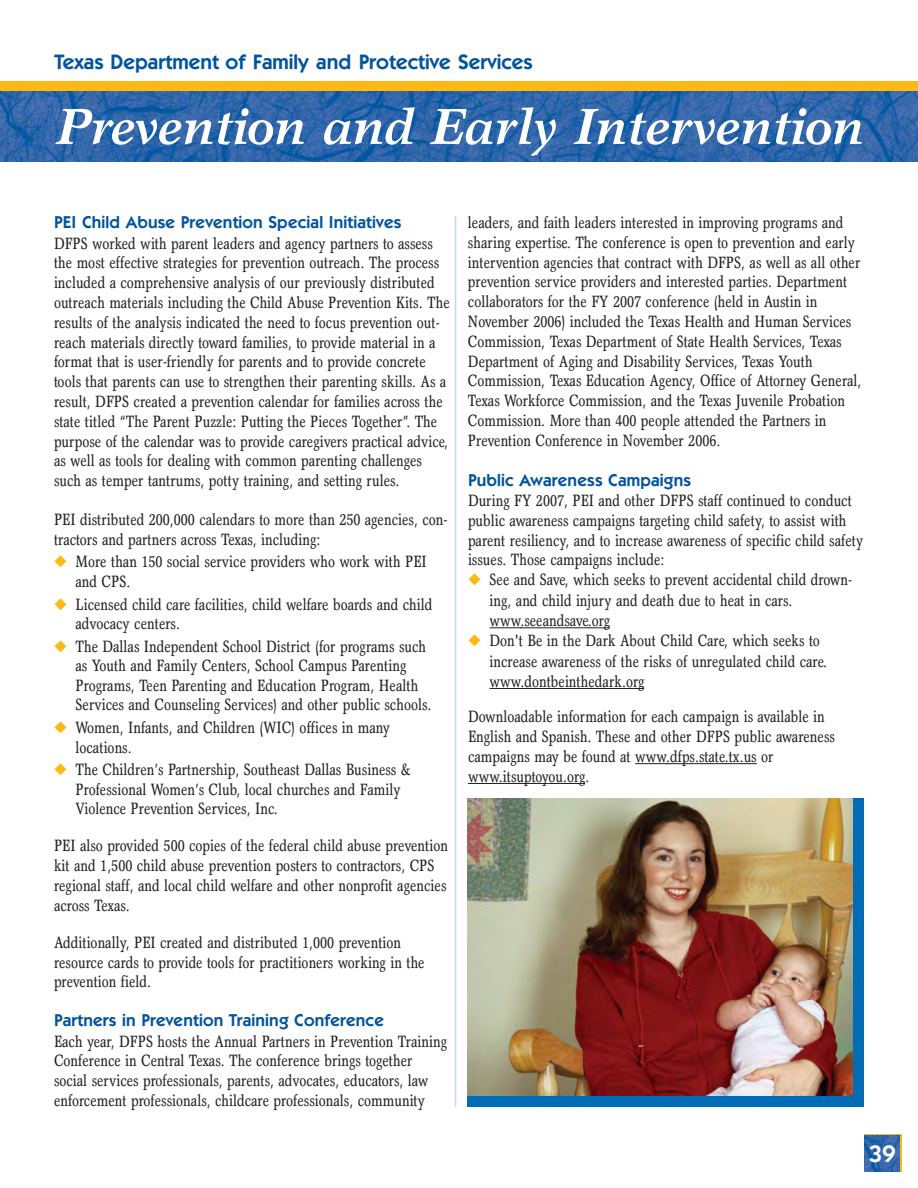
<style>
.page{position:relative;width:918px;height:1188px;background:#fff}
.page>*{position:absolute;margin:0;border:0;box-sizing:border-box;transform-origin:0 0}
.t1{font:italic 700 51px "Garth Graphic";letter-spacing:-.01em;color:#fff}
.t2{font:600 24px "Itc Kabel";color:#fff}
.t3{font:600 21px "Itc Kabel";color:#00539e}
.t4{font:600 17.25px "Itc Kabel";letter-spacing:.01em;color:#00539e}
.t5{font:condensed 16.5px/19.8px "Garth Graphic";color:#231f20}
.s1{color:#fdb813}
</style>
<div class="page">
<div style="left:0;top:81px;width:918px;height:71px;background:#fdb813"></div>
<img style="left:0;top:91px;width:918px;height:71px">
<hr style="left:490px;top:627px;width:32px;height:1px;background:#231f20">
<hr style="left:520px;top:627px;width:56px;height:1px;background:#231f20">
<svg style="left:576px;top:627px;width:34px;height:1px"></svg>
<hr style="left:490px;top:688px;width:32px;height:1px;background:#231f20">
<hr style="left:520px;top:688px;width:119px;height:1px;background:#231f20">
<hr style="left:635px;top:763px;width:32px;height:1px;background:#231f20">
<hr style="left:666px;top:763px;width:43px;height:1px;background:#231f20">
<svg style="left:709px;top:763px;width:16px;height:1px"></svg>
<hr style="left:725px;top:763px;width:32px;height:1px;background:#231f20">
<hr style="left:468px;top:783px;width:32px;height:1px;background:#231f20">
<hr style="left:499px;top:783px;width:37px;height:1px;background:#231f20">
<svg style="left:536px;top:783px;width:13px;height:1px"></svg>
<hr style="left:549px;top:783px;width:31px;height:1px;background:#231f20">
<div style="left:864px;top:1134px;width:38px;height:38px;background:linear-gradient(to bottom,#fdb813,#fdb813)"></div>
<img style="left:864px;top:1136px;width:36px;height:36px">
<hr style="left:455px;top:216px;width:1px;height:891px;background:#c8d6ee">
<div style="left:468px;top:798px;width:396px;height:309px;background:#006cb6"></div>
<img style="left:468px;top:798px;width:384px;height:297px">
<p class="t3" style="left:54px;top:54px;width:480px">Texas Department of Family and Protective Services</p>
<h1 class="t1" style="left:56px;top:107px;width:810px">Prevention and Early Intervention</h1>
<p class="t4" style="left:54px;top:216px;width:349px">PEI Child Abuse Prevention Special Initiatives</p>
<p class="t5" style="left:54px;top:235px;width:397px">DFPS worked with parent leaders and agency partners to assess the most effective strategies for prevention outreach. The process included a comprehensive analysis of our previously distributed outreach materials including the Child Abuse Prevention Kits. The results of the analysis indicated the need to focus prevention out&shy;reach materials directly toward families, to provide material in a format that is user-friendly for parents and to provide concrete tools that parents can use to strengthen their parenting skills. As a result, DFPS created a prevention calendar for families across the state titled “The Parent Puzzle: Putting the Pieces Together”. The purpose of the calendar was to provide caregivers practical advice, as well as tools for dealing with common parenting challenges such as temper tantrums, potty training, and setting rules.</p>
<p class="t5" style="left:54px;top:511px;width:395px">PEI distributed 200,000 calendars to more than 250 agencies, con&shy;tractors and partners across Texas, including:</p>
<p class="t5" style="left:76px;top:554px;width:353px;text-indent:-22px"><span class="s1">◆</span> More than 150 social service providers who work with PEI and CPS.</p>
<p class="t5" style="left:76px;top:596px;width:358px;text-indent:-22px"><span class="s1">◆</span> Licensed child care facilities, child welfare boards and child advocacy centers.</p>
<p class="t5" style="left:76px;top:638px;width:357px;text-indent:-22px"><span class="s1">◆</span> The Dallas Independent School District (for programs such as Youth and Family Centers, School Campus Parenting Programs, Teen Parenting and Education Program, Health Services and Counseling Services) and other public schools.</p>
<p class="t5" style="left:76px;top:719px;width:316px;text-indent:-22px"><span class="s1">◆</span> Women, Infants, and Children (WIC) offices in many locations.</p>
<p class="t5" style="left:76px;top:762px;width:337px;text-indent:-22px"><span class="s1">◆</span> The Children’s Partnership, Southeast Dallas Business &amp;<br>Professional Women’s Club, local churches and Family<br>Violence Prevention Services, Inc.</p>
<p class="t5" style="left:54px;top:838px;width:396px">PEI also provided 500 copies of the federal child abuse prevention kit and 1,500 child abuse prevention posters to contractors, CPS regional staff, and local child welfare and other nonprofit agencies across Texas.</p>
<p class="t5" style="left:54px;top:934px;width:372px">Additionally, PEI created and distributed 1,000 prevention resource cards to provide tools for practitioners working in the prevention field.</p>
<p class="t4" style="left:54px;top:1014px;width:332px">Partners in Prevention Training Conference</p>
<p class="t5" style="left:54px;top:1033px;width:395px">Each year, DFPS hosts the Annual Partners in Prevention Training Conference in Central Texas. The conference brings together social services professionals, parents, advocates, educators, law enforcement professionals, childcare professionals, community</p>
<p class="t5" style="left:468px;top:214px;width:395px">leaders, and faith leaders interested in improving programs and sharing expertise. The conference is open to prevention and early intervention agencies that contract with DFPS, as well as all other prevention service providers and interested parties. Department collaborators for the FY 2007 conference (held in Austin in November 2006) included the Texas Health and Human Services Commission, Texas Department of State Health Services, Texas Department of Aging and Disability Services, Texas Youth Commission, Texas Education Agency, Office of Attorney General, Texas Workforce Commission, and the Texas Juvenile Probation Commission. More than 400 people attended the Partners in Prevention Conference in November 2006.</p>
<p class="t4" style="left:468px;top:473px;width:225px">Public Awareness Campaigns</p>
<p class="t5" style="left:468px;top:492px;width:397px">During FY 2007, PEI and other DFPS staff continued to conduct public awareness campaigns targeting child safety, to assist with parent resiliency, and to increase awareness of specific child safety issues. Those campaigns include:</p>
<p class="t5" style="left:490px;top:571px;width:364px;line-height:20.4px;text-indent:-22px"><span class="s1">◆</span> See and Save, which seeks to prevent accidental child drown&shy;ing, and child injury and death due to heat in cars. www.seeandsave.org</p>
<p class="t5" style="left:490px;top:632px;width:339px;line-height:20.4px;text-indent:-22px"><span class="s1">◆</span> Don't Be in the Dark About Child Care, which seeks to increase awareness of the risks of unregulated child care. www.dontbeinthedark.org</p>
<p class="t5" style="left:468px;top:709px;width:369px">Downloadable information for each campaign is available in English and Spanish. These and other DFPS public awareness campaigns may be found at www.dfps.state.tx.us or www.itsuptoyou.org.</p>
<h2 class="t2" style="left:869px;top:1145px;width:28px">39</h2>
</div>
